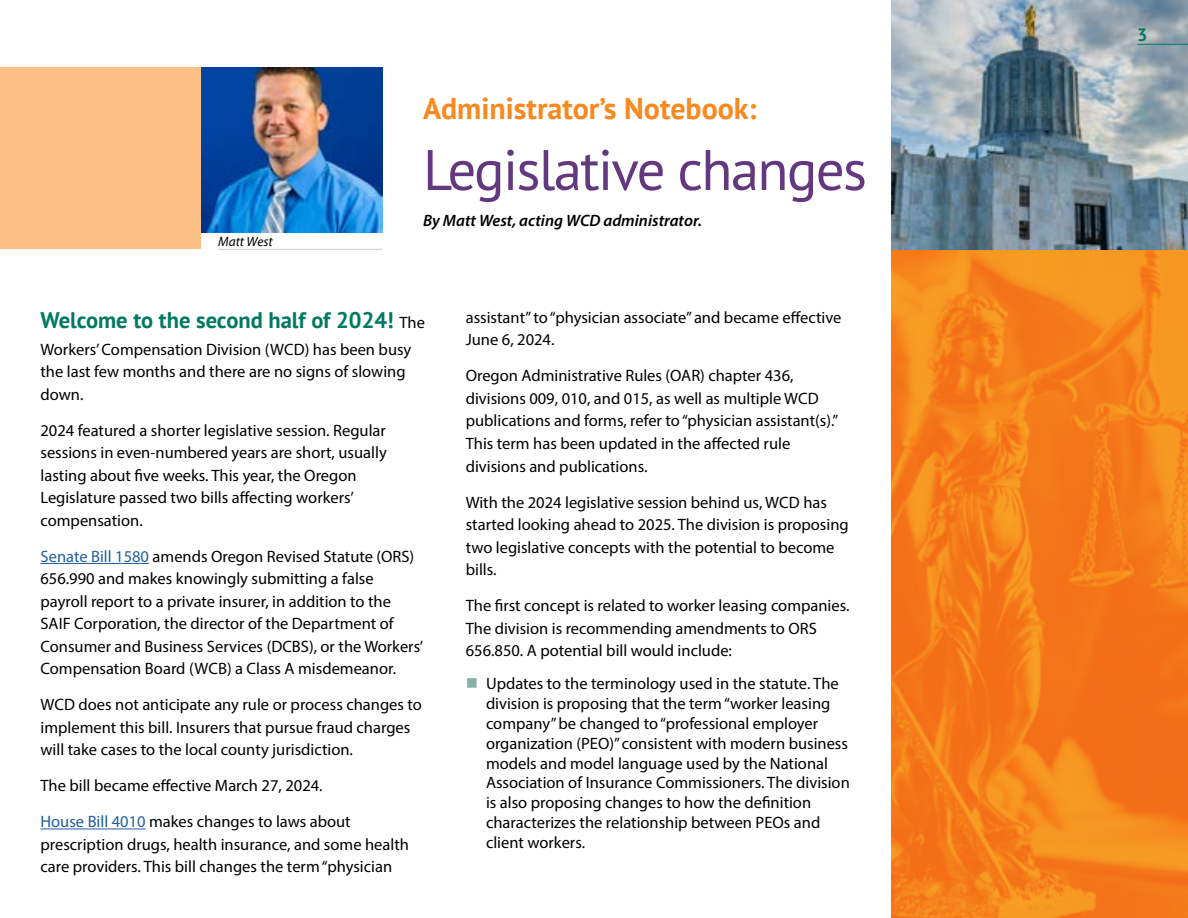
<style>
.page{position:relative;width:1188px;height:918px;background:#fff}
.page>*{position:absolute;margin:0;border:0;box-sizing:border-box;transform-origin:0 0}
.t1{font:57px "PT Sans";letter-spacing:-.03em;color:#63387f}
.t2{font:700 30px "PT Sans";color:#f6891f}
.t3{font:700 22.5px "PT Sans";color:#007961}
.t4{font:700 18px "PT Sans";color:#007961}
.t5{font:16.5px/22.5px "Myriad Pro";color:#000}
.t6{font:italic 600 16.5px "Myriad Pro";color:#000}
.t7{font:italic 13.5px "Myriad Pro";color:#000}
.s1{font-family:"Myriad Pro";font-weight:400;font-size:16.5px;color:#000}
.s2{color:#215e9e}
</style>
<div class="page">
<img style="left:201px;top:68px;width:181px;height:164px">
<div style="left:0;top:68px;width:200px;height:181px;background:#fcc087"></div>
<img style="left:891px;top:0;width:297px;height:918px">
<hr style="left:1137px;top:44px;width:51px;height:1px;background:#007961">
<hr style="left:40px;top:563px;width:109px;height:1px;background:#215e9e">
<hr style="left:40px;top:829px;width:106px;height:1px;background:#215e9e">
<hr style="left:218px;top:249px;width:164px;height:1px;background:#d1d3d4">
<p class="t7" style="left:218px;top:233px;width:56px">Matt West</p>
<h2 class="t2" style="left:423px;top:89px;width:335px">Administrator’s Notebook:</h2>
<h1 class="t1" style="left:423px;top:133px;width:445px">Legislative changes</h1>
<p class="t6" style="left:423px;top:210px;width:281px">By Matt West, acting WCD administrator.</p>
<h3 class="t3" style="left:40px;top:305px;width:386px">Welcome to the second half of 2024! <span class="s1">The</span></h3>
<p class="t5" style="left:41px;top:338px;width:372px">Workers’ Compensation Division (WCD) has been busy the last few months and there are no signs of slowing down.</p>
<p class="t5" style="left:41px;top:419px;width:348px">2024 featured a shorter legislative session. Regular sessions in even-numbered years are short, usually lasting about five weeks. This year, the Oregon Legislature passed two bills affecting workers’ compensation.</p>
<p class="t5" style="left:41px;top:545px;width:384px"><span class="s2">Senate Bill 1580</span> amends Oregon Revised Statute (ORS)<br>656.990 and makes knowingly submitting a false payroll report to a private insurer, in addition to the SAIF Corporation, the director of the Department of Consumer and Business Services (DCBS), or the Workers’ Compensation Board (WCB) a Class A misdemeanor.</p>
<p class="t5" style="left:41px;top:693px;width:383px">WCD does not anticipate any rule or process changes to implement this bill. Insurers that pursue fraud charges will take cases to the local county jurisdiction.</p>
<p class="t5" style="left:41px;top:768px;width:312px;line-height:36px">The bill became effective March 27, 2024.<br><span class="s2">House Bill 4010</span> makes changes to laws about</p>
<p class="t5" style="left:41px;top:833px;width:370px">prescription drugs, health insurance, and some health care providers. This bill changes the term “physician</p>
<p class="t5" style="left:466px;top:306px;width:377px">assistant” to “physician associate” and became effective<br>June 6, 2024.</p>
<p class="t5" style="left:466px;top:364px;width:374px">Oregon Administrative Rules (OAR) chapter 436, divisions 009, 010, and 015, as well as multiple WCD publications and forms, refer to “physician assistant(s).” This term has been updated in the affected rule divisions and publications.</p>
<p class="t5" style="left:466px;top:490px;width:384px">With the 2024 legislative session behind us, WCD has started looking ahead to 2025. The division is proposing two legislative concepts with the potential to become bills.</p>
<p class="t5" style="left:466px;top:594px;width:385px">The first concept is related to worker leasing companies.<br>The division is recommending amendments to ORS<br>656.850. A potential bill would include:</p>
<p class="t5" style="left:486px;top:674px;width:365px;line-height:19.8px">Updates to the terminology used in the statute. The division is proposing that the term “worker leasing company” be changed to “professional employer organization (PEO)” consistent with modern business models and model language used by the National Association of Insurance Commissioners. The division is also proposing changes to how the definition characterizes the relationship between PEOs and client workers.</p>
<p class="t4" style="left:1137px;top:22px;width:12px">3</p>
</div>
